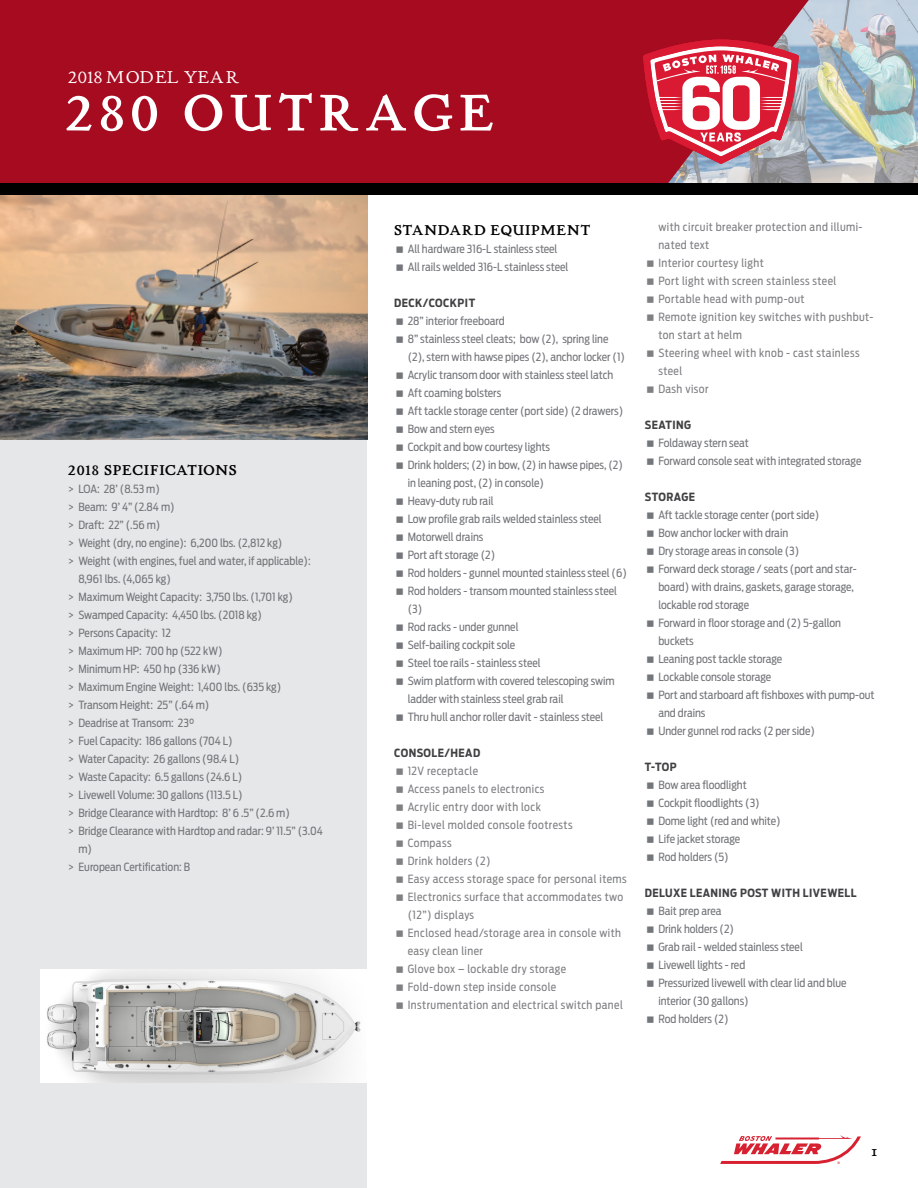
<style>
.page{position:relative;width:918px;height:1188px;background:#fff}
.page>*{position:absolute;margin:0;border:0;box-sizing:border-box;transform-origin:0 0}
.t1{font:700 54px "Stickley Text Pro Next";letter-spacing:.1em;color:#fff}
.t2{font:18px "Stickley Text Pro Next";letter-spacing:.02em;color:#fff}
.t3{font:18px "Stickley Text Pro Next";color:#000}
.t4{font:700 15px "Stickley Text Pro Next";letter-spacing:.05em;color:#000}
.t5{font:11.25px/18px "Antenna Cond";color:#73767a}
.t6{font:11.25px/18px "Antenna Cond";letter-spacing:.04em;color:#7f8083}
.t7{font:700 11.25px "Antenna Cond";letter-spacing:.04em;color:#414042}
</style>
<div class="page">
<img style="left:819px;top:0;width:99px;height:183px">
<svg style="left:720px;top:1135px;width:141px;height:29px"></svg>
<div style="left:0;top:0;width:819px;height:183px;background:#a70b20"></div>
<svg style="left:643px;top:40px;width:156px;height:124px"></svg>
<div style="left:0;top:183px;width:918px;height:12px;background:#000"></div>
<div style="left:0;top:439px;width:367px;height:749px;background:#e6e7e8"></div>
<img style="left:0;top:195px;width:368px;height:245px">
<img style="left:40px;top:969px;width:327px;height:113px">
<h2 class="t2" style="left:68px;top:65px;width:173px">2018 MODEL YEAR</h2>
<h1 class="t1" style="left:65px;top:82px;width:431px">280 OUTRAGE</h1>
<h3 class="t4" style="left:68px;top:461px;width:170px">2018 SPECIFICATIONS</h3>
<p class="t5" style="left:68px;top:480px;width:93px">&gt; LOA: 28’ (8.53 m)</p>
<p class="t5" style="left:68px;top:498px;width:108px">&gt; Beam: 9’ 4” (2.84 m)</p>
<p class="t5" style="left:68px;top:516px;width:94px">&gt; Draft: 22” (.56 m)</p>
<p class="t5" style="left:68px;top:534px;width:216px">&gt; Weight (dry, no engine): 6,200 lbs. (2,812 kg)</p>
<p class="t5" style="left:68px;top:552px;width:244px">&gt; Weight (with engines, fuel and water, if applicable):</p>
<p class="t5" style="left:78px;top:570px;width:94px">8,961 lbs. (4,065 kg)</p>
<p class="t5" style="left:68px;top:588px;width:226px">&gt; Maximum Weight Capacity: 3,750 lbs. (1,701 kg)</p>
<p class="t5" style="left:68px;top:606px;width:196px">&gt; Swamped Capacity: 4,450 lbs. (2018 kg)</p>
<p class="t5" style="left:68px;top:624px;width:104px">&gt; Persons Capacity: 12</p>
<p class="t5" style="left:68px;top:642px;width:156px">&gt; Maximum HP: 700 hp (522 kW)</p>
<p class="t5" style="left:68px;top:660px;width:155px">&gt; Minimum HP: 450 hp (336 kW)</p>
<p class="t5" style="left:68px;top:678px;width:215px">&gt; Maximum Engine Weight: 1,400 lbs. (635 kg)</p>
<p class="t5" style="left:68px;top:696px;width:143px">&gt; Transom Height: 25” (.64 m)</p>
<p class="t5" style="left:68px;top:714px;width:128px">&gt; Deadrise at Transom: 23°</p>
<p class="t5" style="left:68px;top:732px;width:166px">&gt; Fuel Capacity: 186 gallons (704 L)</p>
<p class="t5" style="left:68px;top:750px;width:173px">&gt; Water Capacity: 26 gallons (98.4 L)</p>
<p class="t5" style="left:68px;top:768px;width:176px">&gt; Waste Capacity: 6.5 gallons (24.6 L)</p>
<p class="t5" style="left:68px;top:786px;width:176px">&gt; Livewell Volume: 30 gallons (113.5 L)</p>
<p class="t5" style="left:68px;top:804px;width:223px">&gt; Bridge Clearance with Hardtop: 8’ 6 .5” (2.6 m)</p>
<p class="t5" style="left:68px;top:822px;width:257px">&gt; Bridge Clearance with Hardtop and radar: 9’ 11.5” (3.04</p>
<p class="t5" style="left:78px;top:840px;width:15px">m)</p>
<p class="t5" style="left:68px;top:858px;width:124px">&gt; European Certification: B</p>
<h3 class="t4" style="left:394px;top:221px;width:198px">STANDARD EQUIPMENT</h3>
<p class="t5" style="left:408px;top:240px;width:162px">All hardware 316-L stainless steel<br>All rails welded 316-L stainless steel</p>
<p class="t7" style="left:394px;top:296px;width:83px">DECK/COCKPIT</p>
<p class="t5" style="left:408px;top:312px;width:221px">28” interior freeboard<br>8” stainless steel cleats; bow (2), spring line (2), stern with hawse pipes (2), anchor locker (1)<br>Acrylic transom door with stainless steel latch Aft coaming bolsters<br>Aft tackle storage center (port side) (2 drawers)<br>Bow and stern eyes<br>Cockpit and bow courtesy lights<br>Drink holders; (2) in bow, (2) in hawse pipes, (2) in leaning post, (2) in console)<br>Heavy-duty rub rail<br>Low profile grab rails welded stainless steel Motorwell drains<br>Port aft storage (2)<br>Rod holders - gunnel mounted stainless steel (6)<br>Rod holders - transom mounted stainless steel (3)<br>Rod racks - under gunnel<br>Self-bailing cockpit sole<br>Steel toe rails - stainless steel<br>Swim platform with covered telescoping swim ladder with stainless steel grab rail<br>Thru hull anchor roller davit - stainless steel</p>
<p class="t7" style="left:394px;top:746px;width:88px">CONSOLE/HEAD</p>
<p class="t6" style="left:408px;top:762px;width:220px">12V receptacle<br>Access panels to electronics<br>Acrylic entry door with lock<br>Bi-level molded console footrests<br>Compass<br>Drink holders (2)<br>Easy access storage space for personal items<br>Electronics surface that accommodates two (12”) displays<br>Enclosed head/storage area in console with easy clean liner<br>Glove box – lockable dry storage<br>Fold-down step inside console<br>Instrumentation and electrical switch panel</p>
<p class="t6" style="left:658px;top:218px;width:217px">with circuit breaker protection and illumi&shy;nated text<br>Interior courtesy light<br>Port light with screen stainless steel<br>Portable head with pump-out<br>Remote ignition key switches with pushbut&shy;ton start at helm<br>Steering wheel with knob - cast stainless steel<br>Dash visor</p>
<p class="t7" style="left:645px;top:419px;width:48px">SEATING</p>
<p class="t5" style="left:658px;top:434px;width:205px">Foldaway stern seat<br>Forward console seat with integrated storage</p>
<p class="t7" style="left:645px;top:491px;width:52px">STORAGE</p>
<p class="t5" style="left:658px;top:506px;width:218px">Aft tackle storage center (port side)<br>Bow anchor locker with drain<br>Dry storage areas in console (3)<br>Forward deck storage / seats (port and star&shy;board) with drains, gaskets, garage storage, lockable rod storage<br>Forward in floor storage and (2) 5-gallon buckets<br>Leaning post tackle storage<br>Lockable console storage<br>Port and starboard aft fishboxes with pump-out and drains<br>Under gunnel rod racks (2 per side)</p>
<p class="t7" style="left:645px;top:761px;width:33px">T-TOP</p>
<p class="t5" style="left:658px;top:776px;width:124px">Bow area floodlight<br>Cockpit floodlights (3)<br>Dome light (red and white)<br>Life jacket storage<br>Rod holders (5)</p>
<p class="t7" style="left:645px;top:887px;width:213px">DELUXE LEANING POST WITH LIVEWELL</p>
<p class="t5" style="left:658px;top:902px;width:190px">Bait prep area<br>Drink holders (2)<br>Grab rail - welded stainless steel<br>Livewell lights - red<br>Pressurized livewell with clear lid and blue interior (30 gallons)<br>Rod holders (2)</p>
<h2 class="t3" style="left:871px;top:1138px;width:8px">1</h2>
</div>
